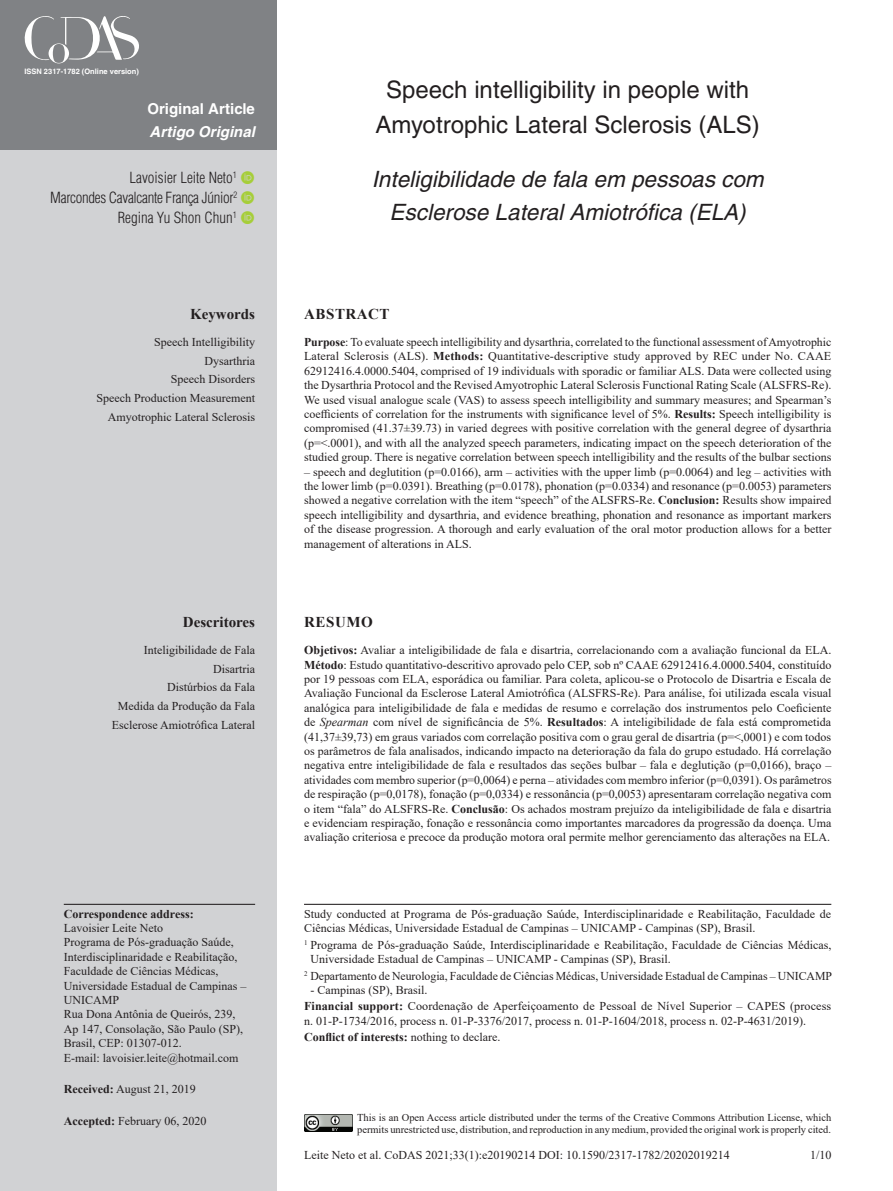
<style>
.page{position:relative;width:893px;height:1191px;background:#fff}
.page>*{position:absolute;margin:0;border:0;box-sizing:border-box;transform-origin:0 0}
.ArticleTitle{font:24px/34.5px "Helvetica";color:#231f20;text-align:center}
.ArticleTitle-Trans1{font:italic 22.5px/33px "Helvetica";color:#231f20;text-align:center}
.Authors{font:300 condensed 15px "Helvetica";color:#231f20}
.Authors-2{font:300 condensed 15px "Helvetica";letter-spacing:-.02em;color:#231f20}
.t1{font:700 15px "Helvetica";color:#fff}
.t2{font:italic 700 15px "Helvetica";color:#fff}
.KeywordsTitle-Trans1{font:700 15px "Times New Roman";color:#231f20}
.KeywordsTitle{font:700 15px "Times New Roman";color:#231f20}
.AbstractTitle{font:700 15px "Times New Roman";letter-spacing:.035em;color:#231f20}
.AbstractTitle-Trans1{font:700 15px "Times New Roman";letter-spacing:.035em;color:#231f20}
.Abstract-Trans1{font:12px/14.4px "Times New Roman";color:#231f20;text-align:justify}
.Abstract{font:12px/14.4px "Times New Roman";color:#231f20;text-align:justify}
.Correspondence{font:12px/14.4px "Times New Roman";color:#231f20}
.Affiliations{font:12px/14.4px "Times New Roman";color:#231f20}
.fnFinancial-disclosu{font:12px/14.4px "Times New Roman";letter-spacing:.005em;color:#231f20}
.fnArticleOther{font:12px/14.4px "Times New Roman";color:#231f20}
.Keywords{font:12px "Times New Roman";color:#231f20}
.Keywords-Trans1{font:12px "Times New Roman";color:#231f20}
.History{font:12px "Times New Roman";color:#231f20}
.fnConflict{font:700 12px "Times New Roman";color:#231f20}
.pubNameFooter{font:10.5px/12.6px "Times New Roman";color:#231f20}
.t3{font:700 7.5px "Helvetica";color:#fff}
.s1{font-weight:700}
.s2{font-style:italic}
.s3{font-weight:400}
</style>
<div class="page">
<div style="left:0;top:149px;width:276px;height:1042px;background:#d1d2d4"></div>
<div style="left:0;top:0;width:276px;height:149px;background:#808285"></div>
<img style="left:304px;top:1114px;width:48px;height:17px">
<svg style="left:24px;top:16px;width:115px;height:48px"></svg>
<hr style="left:64px;top:903px;width:191px;height:2px;background:#231f20">
<hr style="left:304px;top:903px;width:527px;height:2px;background:#231f20">
<p class="t3" style="left:24px;top:66px;width:116px">ISSN 2317-1782 (Online version)</p>
<p class="t1" style="left:147px;top:100px;width:109px">Original Article</p>
<p class="t2" style="left:150px;top:122px;width:107px">Artigo Original</p>
<p class="Authors" style="left:130px;top:168px;width:109px">Lavoisier Leite Neto<sup>1</sup></p>
<p class="Authors-2" style="left:50px;top:188px;width:188px">Marcondes Cavalcante França Júnior<sup>2</sup></p>
<p class="Authors" style="left:118px;top:208px;width:121px">Regina Yu Shon Chun<sup>1</sup></p>
<p class="KeywordsTitle" style="left:190px;top:303px;width:66px">Keywords</p>
<p class="Keywords" style="left:154px;top:333px;width:103px">Speech Intelligibility</p>
<p class="Keywords" style="left:204px;top:352px;width:52px">Dysarthria</p>
<p class="Keywords" style="left:171px;top:371px;width:86px">Speech Disorders</p>
<p class="Keywords" style="left:96px;top:389px;width:160px">Speech Production Measurement</p>
<p class="Keywords" style="left:108px;top:408px;width:149px">Amyotrophic Lateral Sclerosis</p>
<p class="KeywordsTitle-Trans1" style="left:183px;top:611px;width:74px">Descritores</p>
<p class="Keywords-Trans1" style="left:144px;top:641px;width:113px">Inteligibilidade de Fala</p>
<p class="Keywords-Trans1" style="left:213px;top:660px;width:43px">Disartria</p>
<p class="Keywords-Trans1" style="left:167px;top:679px;width:89px">Distúrbios da Fala</p>
<p class="Keywords-Trans1" style="left:118px;top:697px;width:139px">Medida da Produção da Fala</p>
<p class="Keywords-Trans1" style="left:112px;top:716px;width:145px">Esclerose Amiotrófica Lateral</p>
<p class="Correspondence" style="left:64px;top:906px;width:184px"><span class="s1">Correspondence address:<br></span>Lavoisier Leite Neto<br>Programa de Pós-graduação Saúde,<br>Interdisciplinaridade e Reabilitação,<br>Faculdade de Ciências Médicas,<br>Universidade Estadual de Campinas –<br>UNICAMP<br>Rua Dona Antônia de Queirós, 239,<br>Ap 147, Consolação, São Paulo (SP),<br>Brasil, CEP: 01307-012.<br>E-mail: lavoisier.leite@hotmail.com</p>
<p class="History" style="left:64px;top:1080px;width:133px"><span class="s1">Received:</span> August 21, 2019</p>
<p class="History" style="left:64px;top:1112px;width:144px"><span class="s1">Accepted:</span> February 06, 2020</p>
<p class="ArticleTitle" style="left:375px;top:72px;width:386px">Speech intelligibility in people with<br>Amyotrophic Lateral Sclerosis (ALS)</p>
<p class="ArticleTitle-Trans1" style="left:372px;top:162px;width:393px">Inteligibilidade de fala em pessoas com<br>Esclerose Lateral Amiotrófica (ELA)</p>
<p class="AbstractTitle" style="left:304px;top:303px;width:87px">ABSTRACT</p>
<p class="Abstract" style="left:304px;top:334px;width:529px"><span class="s1">Purpose</span>: To evaluate speech intelligibility and dysarthria, correlated to the functional assessment of Amyotrophic Lateral Sclerosis (ALS). <span class="s1">Methods:</span> Quantitative-descriptive study approved by REC under No. CAAE 62912416.4.0000.5404, comprised of 19 individuals with sporadic or familiar ALS. Data were collected using the Dysarthria Protocol and the Revised Amyotrophic Lateral Sclerosis Functional Rating Scale (ALSFRS-Re).<br>We used visual analogue scale (VAS) to assess speech intelligibility and summary measures; and Spearman’s coefficients of correlation for the instruments with significance level of 5%. <span class="s1">Results:</span> Speech intelligibility is compromised (41.37±39.73) in varied degrees with positive correlation with the general degree of dysarthria (p=&lt;.0001), and with all the analyzed speech parameters, indicating impact on the speech deterioration of the studied group. There is negative correlation between speech intelligibility and the results of the bulbar sections</p>
<p class="Abstract" style="left:304px;top:464px;width:529px">– speech and deglutition (p=0.0166), arm – activities with the upper limb (p=0.0064) and leg – activities with the lower limb (p=0.0391). Breathing (p=0.0178), phonation (p=0.0334) and resonance (p=0.0053) parameters showed a negative correlation with the item “speech” of the ALSFRS-Re. <span class="s1">Conclusion:</span> Results show impaired speech intelligibility and dysarthria, and evidence breathing, phonation and resonance as important markers of the disease progression. A thorough and early evaluation of the oral motor production allows for a better management of alterations in ALS.</p>
<p class="AbstractTitle-Trans1" style="left:304px;top:611px;width:70px">RESUMO</p>
<p class="Abstract-Trans1" style="left:304px;top:642px;width:529px"><span class="s1">Objetivos:</span> Avaliar a inteligibilidade de fala e disartria, correlacionando com a avaliação funcional da ELA.<br><span class="s1">Método</span>: Estudo quantitativo-descritivo aprovado pelo CEP, sob nº CAAE 62912416.4.0000.5404, constituído por 19 pessoas com ELA, esporádica ou familiar. Para coleta, aplicou-se o Protocolo de Disartria e Escala de Avaliação Funcional da Esclerose Lateral Amiotrófica (ALSFRS-Re). Para análise, foi utilizada escala visual analógica para inteligibilidade de fala e medidas de resumo e correlação dos instrumentos pelo Coeficiente de <span class="s2">Spearman</span> com nível de significância de 5%. <span class="s1">Resultados</span>: A inteligibilidade de fala está comprometida (41,37±39,73) em graus variados com correlação positiva com o grau geral de disartria (p=&lt;,0001) e com todos os parâmetros de fala analisados, indicando impacto na deterioração da fala do grupo estudado. Há correlação negativa entre inteligibilidade de fala e resultados das seções bulbar – fala e deglutição (p=0,0166), braço – atividades com membro superior (p=0,0064) e perna – atividades com membro inferior (p=0,0391). Os parâmetros de respiração (p=0,0178), fonação (p=0,0334) e ressonância (p=0,0053) apresentaram correlação negativa com o item “fala” do ALSFRS-Re. <span class="s1">Conclusão</span>: Os achados mostram prejuízo da inteligibilidade de fala e disartria e evidenciam respiração, fonação e ressonância como importantes marcadores da progressão da doença. Uma avaliação criteriosa e precoce da produção motora oral permite melhor gerenciamento das alterações na ELA.</p>
<p class="fnArticleOther" style="left:304px;top:906px;width:529px">Study conducted at Programa de Pós-graduação Saúde, Interdisciplinaridade e Reabilitação, Faculdade de<br>Ciências Médicas, Universidade Estadual de Campinas – UNICAMP - Campinas (SP), Brasil.</p>
<p class="Affiliations" style="left:310px;top:937px;width:523px;text-indent:-6px"><sup>1</sup> Programa de Pós-graduação Saúde, Interdisciplinaridade e Reabilitação, Faculdade de Ciências Médicas,<br>Universidade Estadual de Campinas – UNICAMP - Campinas (SP), Brasil.</p>
<p class="Affiliations" style="left:304px;top:968px;width:529px"><sup>2</sup> Departamento de Neurologia, Faculdade de Ciências Médicas, Universidade Estadual de Campinas – UNICAMP</p>
<p class="Affiliations" style="left:310px;top:982px;width:118px">- Campinas (SP), Brasil.</p>
<p class="fnFinancial-disclosu" style="left:304px;top:998px;width:529px"><span class="s1">Financial support:</span> Coordenação de Aperfeiçoamento de Pessoal de Nível Superior – CAPES (process n. 01-P-1734/2016, process n. 01-P-3376/2017, process n. 01-P-1604/2018, process n. 02-P-4631/2019).</p>
<p class="fnConflict" style="left:304px;top:1028px;width:198px">Conflict of interests: <span class="s3">nothing to declare.</span></p>
<p class="pubNameFooter" style="left:357px;top:1110px;width:476px">This is an Open Access article distributed under the terms of the Creative Commons Attribution License, which permits unrestricted use, distribution, and reproduction in any medium, provided the original work is properly cited.</p>
<p class="Abstract-Trans1" style="left:304px;top:1147px;width:427px">Leite Neto et al. CoDAS 2021;33(1):e20190214 DOI: 10.1590/2317-1782/20202019214</p>
<p class="Abstract-Trans1" style="left:810px;top:1147px;width:23px">1/10</p>
</div>
